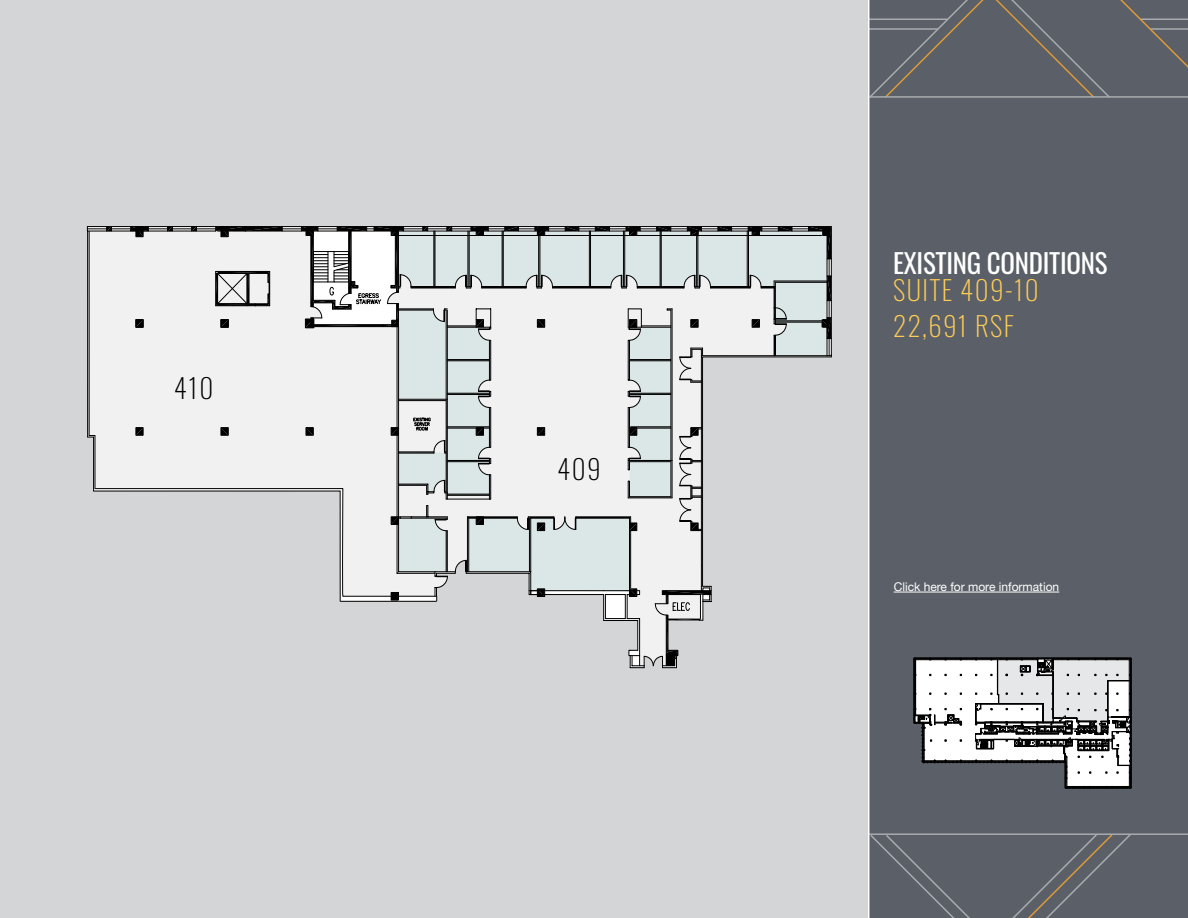
<style>
.page{position:relative;width:1188px;height:918px;background:#fff}
.page>*{position:absolute;margin:0;border:0;box-sizing:border-box;transform-origin:0 0}
.t1{font:200 27px/36px "Oswald";letter-spacing:.05em;color:#ffcd54}
.t2{font:27px "Oswald";letter-spacing:-.01em;color:#fff}
.t3{font:200 27px "Oswald";letter-spacing:.05em;color:#000}
.t4{font:12px "Helvetica Neue";color:#fff}
</style>
<div class="page">
<div style="left:0;top:0;width:871px;height:918px;background:#d4d5d7"></div>
<div style="left:869px;top:0;width:319px;height:918px;background:#5b6068"></div>
<svg style="left:869px;top:835px;width:262px;height:83px"></svg>
<hr style="left:869px;top:833px;width:319px;height:2px;background:#a9acaf">
<svg style="left:869px;top:0;width:319px;height:99px"></svg>
<hr style="left:870px;top:96px;width:318px;height:2px;background:#a9acaf">
<hr style="left:868px;top:0;width:1px;height:918px;background:#fff">
<hr style="left:81px;top:235px;width:225px;height:1px;background:#000">
<svg style="left:86px;top:226px;width:746px;height:442px"></svg>
<svg style="left:914px;top:658px;width:218px;height:131px"></svg>
<hr style="left:894px;top:592px;width:165px;height:1px;background:#fff">
<h1 class="t3" style="left:174px;top:364px;width:41px">410</h1>
<h1 class="t3" style="left:557px;top:445px;width:45px">409</h1>
<h1 class="t2" style="left:893px;top:239px;width:216px">EXISTING CONDITIONS</h1>
<h1 class="t1" style="left:893px;top:268px;width:147px">SUITE 409-10<br>22,691 RSF</h1>
<p class="t4" style="left:894px;top:578px;width:167px">Click here for more information</p>
</div>
